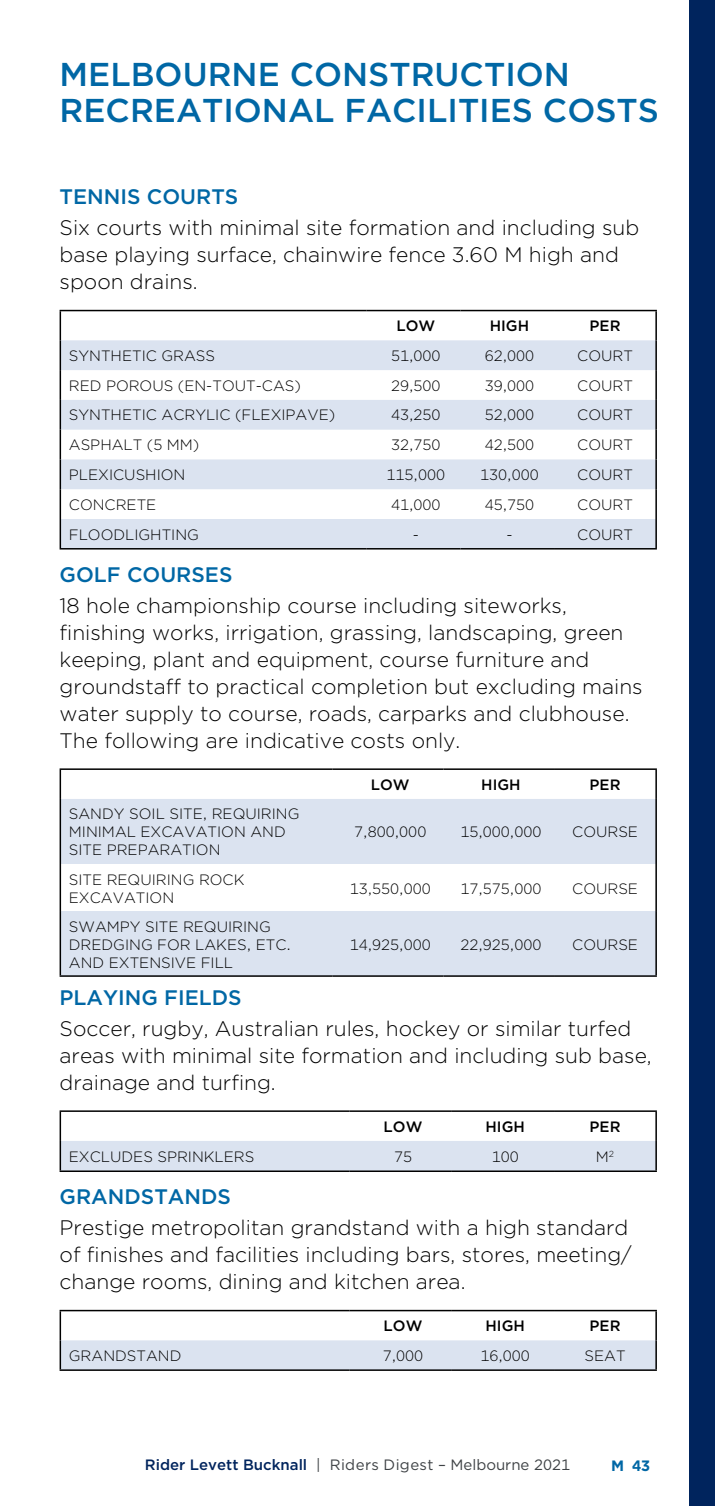
<style>
.page{position:relative;width:715px;height:1506px;background:#fff}
.page>*{position:absolute;margin:0;border:0;box-sizing:border-box;transform-origin:0 0}
.t1{font:500 33px/36px "Gotham";color:#0067a5}
.t2{font:300 21px/27px "Gotham";color:#000}
.t3{font:500 21px "Gotham";color:#0067a5}
.t4{font:300 15px/18px "Gotham";color:#000}
.t5{font:15px "Gotham";color:#3e4245}
.t6{font:500 15px "Gotham";color:#000}
.t7{font:700 15px "Gotham";color:#0067a5}
.s1{font-weight:500;color:#00245d}
</style>
<div class="page">
<svg style="left:61px;top:340px;width:594px;height:208px;fill:#dbe3f0"></svg>
<hr style="left:366px;top:310px;width:94px;height:1px;background:#000">
<hr style="left:460px;top:310px;width:94px;height:1px;background:#000">
<hr style="left:554px;top:310px;width:102px;height:1px;background:#000">
<svg style="left:655px;top:311px;width:1px;height:29px"></svg>
<hr style="left:60px;top:310px;width:306px;height:1px;background:#000">
<svg style="left:60px;top:311px;width:1px;height:29px"></svg>
<hr style="left:60px;top:370px;width:1px;height:30px;background:#000">
<hr style="left:655px;top:370px;width:1px;height:30px;background:#000">
<svg style="left:60px;top:400px;width:1px;height:29px"></svg>
<svg style="left:655px;top:400px;width:1px;height:29px"></svg>
<hr style="left:60px;top:429px;width:1px;height:30px;background:#000">
<hr style="left:655px;top:429px;width:1px;height:30px;background:#000">
<hr style="left:60px;top:459px;width:1px;height:30px;background:#000">
<hr style="left:655px;top:459px;width:1px;height:30px;background:#000">
<hr style="left:60px;top:489px;width:1px;height:30px;background:#000">
<hr style="left:655px;top:489px;width:1px;height:30px;background:#000">
<svg style="left:60px;top:519px;width:1px;height:29px"></svg>
<svg style="left:655px;top:519px;width:1px;height:29px"></svg>
<hr style="left:60px;top:548px;width:306px;height:1px;background:#000">
<hr style="left:366px;top:548px;width:94px;height:1px;background:#000">
<hr style="left:460px;top:548px;width:94px;height:1px;background:#000">
<hr style="left:554px;top:548px;width:102px;height:1px;background:#000">
<hr style="left:60px;top:340px;width:1px;height:30px;background:#000">
<hr style="left:655px;top:340px;width:1px;height:30px;background:#000">
<svg style="left:61px;top:799px;width:594px;height:176px;fill:#dbe3f0"></svg>
<hr style="left:60px;top:799px;width:1px;height:65px;background:#000">
<hr style="left:655px;top:799px;width:1px;height:65px;background:#000">
<hr style="left:60px;top:864px;width:1px;height:47px;background:#000">
<hr style="left:655px;top:864px;width:1px;height:47px;background:#000">
<hr style="left:60px;top:911px;width:1px;height:64px;background:#000">
<hr style="left:655px;top:911px;width:1px;height:64px;background:#000">
<hr style="left:60px;top:975px;width:272px;height:1px;background:#000">
<hr style="left:332px;top:975px;width:111px;height:1px;background:#000">
<hr style="left:443px;top:975px;width:111px;height:1px;background:#000">
<hr style="left:554px;top:975px;width:102px;height:1px;background:#000">
<hr style="left:60px;top:768px;width:272px;height:2px;background:#000">
<svg style="left:60px;top:770px;width:1px;height:29px"></svg>
<hr style="left:332px;top:768px;width:111px;height:2px;background:#000">
<hr style="left:443px;top:768px;width:111px;height:2px;background:#000">
<hr style="left:554px;top:768px;width:102px;height:2px;background:#000">
<svg style="left:655px;top:770px;width:1px;height:29px"></svg>
<hr style="left:60px;top:1110px;width:289px;height:1px;background:#000">
<hr style="left:349px;top:1110px;width:102px;height:1px;background:#000">
<hr style="left:451px;top:1110px;width:103px;height:1px;background:#000">
<hr style="left:554px;top:1110px;width:102px;height:1px;background:#000">
<svg style="left:60px;top:1111px;width:596px;height:60px"></svg>
<hr style="left:60px;top:1369px;width:289px;height:1px;background:#000">
<hr style="left:349px;top:1369px;width:102px;height:1px;background:#000">
<hr style="left:451px;top:1369px;width:103px;height:1px;background:#000">
<hr style="left:554px;top:1369px;width:102px;height:1px;background:#000">
<hr style="left:60px;top:1309px;width:289px;height:2px;background:#000">
<hr style="left:349px;top:1309px;width:102px;height:2px;background:#000">
<hr style="left:451px;top:1309px;width:103px;height:2px;background:#000">
<hr style="left:554px;top:1309px;width:102px;height:2px;background:#000">
<svg style="left:60px;top:1311px;width:596px;height:58px"></svg>
<div style="left:689px;top:0;width:25px;height:1505px;background:#00245d"></div>
<h1 class="t1" style="left:60px;top:56px;width:596px">MELBOURNE CONSTRUCTION<br>RECREATIONAL FACILITIES COSTS</h1>
<p class="t3" style="left:60px;top:183px;width:180px">TENNIS COURTS</p>
<p class="t2" style="left:60px;top:214px;width:581px">Six courts with minimal site formation and including sub base playing surface, chainwire fence 3.60 M high and spoon drains.</p>
<p class="t6" style="left:396px;top:316px;width:40px">LOW</p>
<p class="t6" style="left:489px;top:316px;width:21px">HIGH</p>
<p class="t6" style="left:589px;top:316px;width:21px">PER</p>
<p class="t4" style="left:69px;top:346px;width:73px">Synth etic</p>
<p class="t4" style="left:161px;top:346px;width:34px">Grass</p>
<p class="t4" style="left:391px;top:346px;width:51px">51,000</p>
<p class="t4" style="left:484px;top:346px;width:51px">62,000</p>
<p class="t4" style="left:577px;top:346px;width:54px">Court</p>
<p class="t4" style="left:69px;top:376px;width:233px">Red Porous (En-Tout-Cas)</p>
<p class="t4" style="left:391px;top:376px;width:51px">29,500</p>
<p class="t4" style="left:484px;top:376px;width:51px">39,000</p>
<p class="t4" style="left:577px;top:376px;width:54px">Court</p>
<p class="t4" style="left:69px;top:405px;width:73px">Synth etic</p>
<p class="t4" style="left:161px;top:405px;width:130px">Acrylic (Flexipav</p>
<p class="t4" style="left:318px;top:405px;width:18px">e)</p>
<p class="t4" style="left:391px;top:405px;width:51px">43,250</p>
<p class="t4" style="left:484px;top:405px;width:51px">52,000</p>
<p class="t4" style="left:577px;top:405px;width:54px">Court</p>
<p class="t4" style="left:69px;top:435px;width:24px">Aspha</p>
<p class="t4" style="left:124px;top:435px;width:77px">lt (5 mm)</p>
<p class="t4" style="left:391px;top:435px;width:51px">32,750</p>
<p class="t4" style="left:484px;top:435px;width:51px">42,500</p>
<p class="t4" style="left:577px;top:435px;width:54px">Court</p>
<p class="t4" style="left:69px;top:465px;width:118px">plexicushi on</p>
<p class="t4" style="left:386px;top:465px;width:60px">115,000</p>
<p class="t4" style="left:480px;top:465px;width:60px">130,000</p>
<p class="t4" style="left:577px;top:465px;width:54px">Court</p>
<p class="t4" style="left:69px;top:495px;width:89px">Concrete</p>
<p class="t4" style="left:391px;top:495px;width:51px">41,000</p>
<p class="t4" style="left:484px;top:495px;width:51px">45,750</p>
<p class="t4" style="left:577px;top:495px;width:54px">Court</p>
<p class="t4" style="left:69px;top:525px;width:75px">Floodlighti</p>
<p class="t4" style="left:175px;top:525px;width:23px">ng</p>
<p class="t4" style="left:412px;top:525px;width:8px">-</p>
<p class="t4" style="left:506px;top:525px;width:8px">-</p>
<p class="t4" style="left:577px;top:525px;width:54px">Court</p>
<p class="t3" style="left:60px;top:560px;width:174px">GOLF COURSES</p>
<p class="t2" style="left:60px;top:591px;width:584px">18 hole championship course including siteworks, finishing works, irrigation, grassing, landscaping, green keeping, plant and equipment, course furniture and groundstaff to practical completion but excluding mains water supply to course, roads, carparks and clubhouse.<br>The following are indicative costs only.</p>
<p class="t6" style="left:371px;top:774px;width:40px">LOW</p>
<p class="t6" style="left:481px;top:774px;width:21px">HIGH</p>
<p class="t6" style="left:589px;top:774px;width:21px">PER</p>
<p class="t4" style="left:69px;top:804px;width:230px">Sandy soi l site, requi ri ng mi ni mal excavati</p>
<p class="t4" style="left:221px;top:822px;width:63px">on and</p>
<p class="t4" style="left:354px;top:822px;width:73px">7,800,000</p>
<p class="t4" style="left:460px;top:822px;width:82px">15,000,000</p>
<p class="t4" style="left:572px;top:822px;width:67px">Course</p>
<p class="t4" style="left:69px;top:840px;width:153px">site preparati on</p>
<p class="t4" style="left:69px;top:869px;width:177px">Site requi ri ng rock excavati</p>
<p class="t4" style="left:149px;top:887px;width:26px">on</p>
<p class="t4" style="left:349px;top:878px;width:82px">13,550,000</p>
<p class="t4" style="left:460px;top:878px;width:82px">17,575,000</p>
<p class="t4" style="left:572px;top:878px;width:67px">Course</p>
<p class="t4" style="left:69px;top:916px;width:201px">Swampy site requi ri ng dredgi</p>
<p class="t4" style="left:69px;top:934px;width:223px;text-indent:60px">ng for lakes, etc. and extensive fi ll</p>
<p class="t4" style="left:349px;top:934px;width:82px">14,925,000</p>
<p class="t4" style="left:460px;top:934px;width:82px">22,925,000</p>
<p class="t4" style="left:572px;top:934px;width:67px">Course</p>
<p class="t3" style="left:60px;top:983px;width:183px">PLAYING FIELDS</p>
<p class="t2" style="left:60px;top:1014px;width:593px">Soccer, rugby, Australian rules, hockey or similar turfed areas with minimal site formation and including sub base, drainage and turfing.</p>
<p class="t6" style="left:383px;top:1116px;width:40px">LOW</p>
<p class="t6" style="left:485px;top:1116px;width:21px">HIGH</p>
<p class="t6" style="left:589px;top:1116px;width:21px">PER</p>
<p class="t4" style="left:69px;top:1147px;width:185px">Excludes Spri nklers</p>
<p class="t4" style="left:394px;top:1147px;width:19px">75</p>
<p class="t4" style="left:491px;top:1147px;width:28px">100</p>
<p class="t4" style="left:595px;top:1147px;width:20px">m<sup>2</sup></p>
<p class="t3" style="left:60px;top:1182px;width:173px">GRANDSTANDS</p>
<p class="t2" style="left:60px;top:1213px;width:574px">Prestige metropolitan grandstand with a high standard of finishes and facilities including bars, stores, meeting/ change rooms, dining and kitchen area.</p>
<p class="t6" style="left:383px;top:1315px;width:40px">LOW</p>
<p class="t6" style="left:485px;top:1315px;width:21px">HIGH</p>
<p class="t6" style="left:589px;top:1315px;width:21px">PER</p>
<p class="t4" style="left:69px;top:1346px;width:58px">Grandsta</p>
<p class="t4" style="left:158px;top:1346px;width:22px">nd</p>
<p class="t4" style="left:382px;top:1346px;width:42px">7,000</p>
<p class="t4" style="left:480px;top:1346px;width:51px">16,000</p>
<p class="t4" style="left:584px;top:1346px;width:31px">Seat</p>
<p class="t5" style="left:145px;top:1455px;width:426px"><span class="s1">RIDER LEVETT BUCKNALL</span> | Riders Digest – Melbourne 2021</p>
<p class="t7" style="left:611px;top:1455px;width:40px">M 43</p>
</div>
